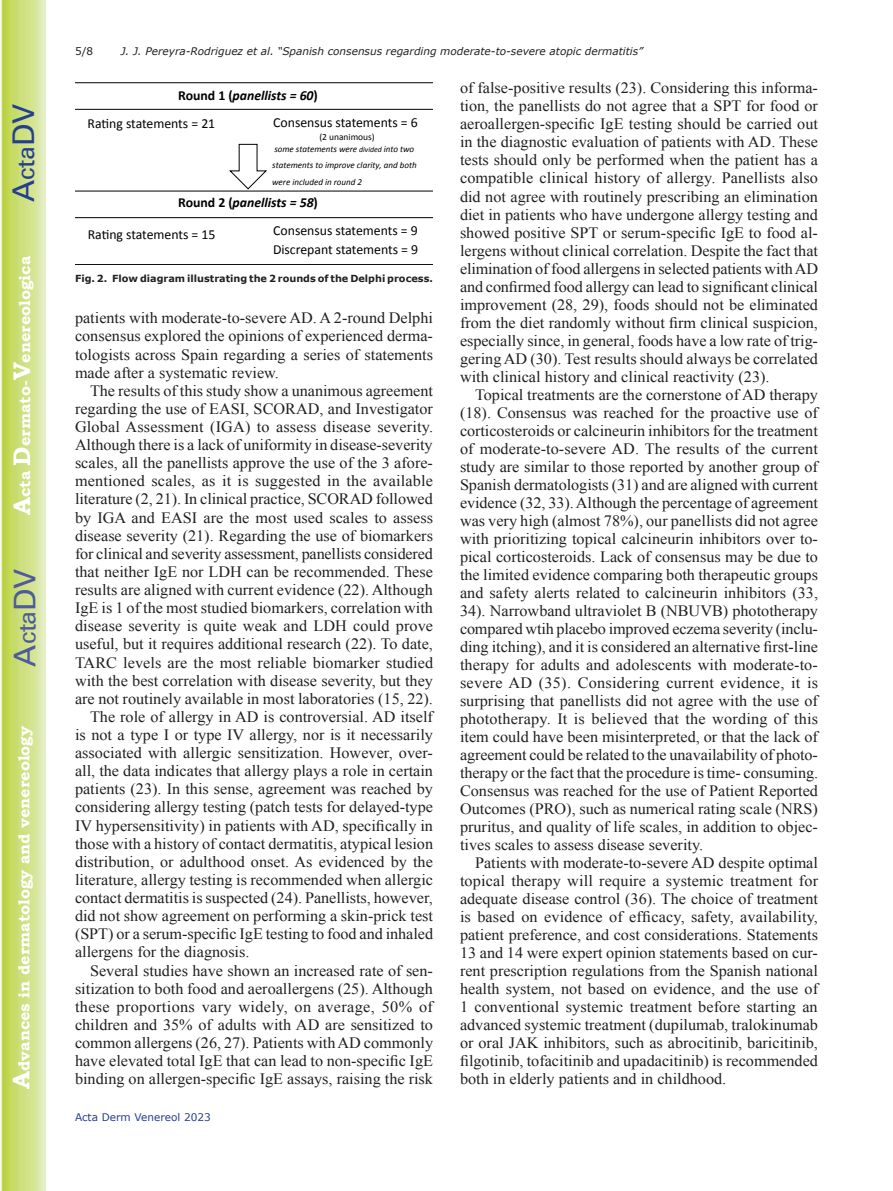
<style>
.page{position:relative;width:893px;height:1191px;background:#fff}
.page>*{position:absolute;margin:0;border:0;box-sizing:border-box;transform-origin:0 0}
.t1{font:30px "Univers";color:#4d5a9e}
.t2{font:30px "Univers";color:#253f8e}
.t3{font:15.75px/18px "Times New Roman";color:#231f20;text-align:justify}
.t4{font:700 15.75px "Bookman Old Style";color:#fff}
.t5{font:15.75px "Times New Roman";letter-spacing:.02em;color:#231f20}
.t6{font:13.8px/27.8px "Calibri";color:#000001}
.t7{font:italic 700 13.8px "Calibri";color:#000001}
.t8{font:italic 10.5px "Verdana";color:#231f20}
.t9{font:10.5px "Verdana";color:#253f8e}
.t10{font:10.5px "Verdana";color:#231f20}
.t11{font:700 9.75px "Verdana";color:#231f20}
.t12{font:9.45px "Calibri";color:#000001}
.t13{font:italic 9px/16.5px "Calibri";color:#000001}
.s1{font-size:24px}
.s2{font-weight:700}
.s3{font-weight:700;font-style:italic}
.s4{font-size:7.8px}
.s5{font-style:normal}
</style>
<div class="page">
<svg style="left:1px;top:0;width:45px;height:1191px;background:#cfe084"></svg>
<svg style="left:229px;top:143px;width:38px;height:47px"></svg>
<hr style="left:75px;top:191px;width:358px;height:1px;background:#000001">
<hr style="left:75px;top:217px;width:358px;height:1px;background:#000001">
<hr style="left:75px;top:82px;width:358px;height:1px;background:#000001">
<hr style="left:75px;top:109px;width:358px;height:1px;background:#000001">
<hr style="left:75px;top:264px;width:358px;height:1px;background:#000001">
<h1 class="t2" style="left:6px;top:202px;width:100px;rotate:-90deg">A<span class="s1">cta</span>DV</h1>
<p class="t4" style="left:15px;top:515px;width:260px;rotate:-90deg"><span class="s1">A</span>cta <span class="s1">D</span>ermato-<span class="s1">V</span>enereologica</p>
<h1 class="t1" style="left:7px;top:666px;width:100px;rotate:-90deg">A<span class="s1">cta</span>DV</h1>
<p class="t4" style="left:15px;top:1088px;width:364px;rotate:-90deg"><span class="s1">A</span>dvances in dermatology and venereology</p>
<p class="t10" style="left:75px;top:44px;width:20px">5/8</p>
<p class="t8" style="left:121px;top:44px;width:524px">J. J. Pereyra-Rodriguez et al. “Spanish consensus regarding moderate-to-severe atopic dermatitis”</p>
<p class="t6" style="left:88px;top:82px;width:232px;text-indent:91px"><span class="s2">Round 1 (</span><span class="s3">panellists = 60</span><span class="s2">)<br></span>Rating statements = 21</p>
<p class="t6" style="left:273px;top:109px;width:146px">Consensus statements = 6</p>
<p class="t12" style="left:319px;top:131px;width:57px">(2 unanimous)</p>
<p class="t13" style="left:272px;top:140px;width:146px">some statements were <span class="s4">divided</span> into two statements to improve clarity, and both were included in round 2</p>
<p class="t7" style="left:178px;top:194px;width:141px"><span class="s5">Round 2 (</span>panellists = 58<span class="s5">)</span></p>
<p class="t6" style="left:88px;top:221px;width:129px">Rating statements = 15</p>
<p class="t6" style="left:273px;top:221px;width:147px;line-height:19px">Consensus statements = 9<br>Discrepant statements = 9</p>
<p class="t11" style="left:75px;top:272px;width:359px">Fig. 2. Flow diagram illustrating the 2 rounds of the Delphi process.</p>
<p class="t3" style="left:75px;top:309px;width:359px">patients with moderate-to-severe AD. A 2-round Delphi consensus explored the opinions of experienced derma&shy;tologists across Spain regarding a series of statements made after a systematic review.</p>
<p class="t3" style="left:90px;top:381px;width:345px">The results of this study show a unanimous agreement</p>
<p class="t3" style="left:75px;top:399px;width:359px">regarding the use of EASI, SCORAD, and Investigator</p>
<p class="t3" style="left:75px;top:417px;width:360px">Global Assessment (IGA) to assess disease severity.</p>
<p class="t3" style="left:75px;top:435px;width:359px">Although there is a lack of uniformity in disease-severity</p>
<p class="t3" style="left:75px;top:454px;width:358px">scales, all the panellists approve the use of the 3 afore-</p>
<p class="t3" style="left:75px;top:472px;width:360px">mentioned scales, as it is suggested in the available</p>
<p class="t3" style="left:75px;top:490px;width:359px">literature (2, 21). In clinical practice, SCORAD followed</p>
<p class="t3" style="left:75px;top:508px;width:359px">by IGA and EASI are the most used scales to assess</p>
<p class="t3" style="left:75px;top:526px;width:359px">disease severity (21). Regarding the use of biomarkers</p>
<p class="t3" style="left:75px;top:544px;width:360px">for clinical and severity assessment, panellists considered</p>
<p class="t3" style="left:75px;top:562px;width:359px">that neither IgE nor LDH can be recommended. These</p>
<p class="t3" style="left:75px;top:580px;width:359px">results are aligned with current evidence (22). Although</p>
<p class="t3" style="left:75px;top:598px;width:359px">IgE is 1 of the most studied biomarkers, correlation with</p>
<p class="t3" style="left:75px;top:617px;width:360px">disease severity is quite weak and LDH could prove</p>
<p class="t3" style="left:75px;top:635px;width:360px">useful, but it requires additional research (22). To date,</p>
<p class="t3" style="left:75px;top:653px;width:360px">TARC levels are the most reliable biomarker studied</p>
<p class="t3" style="left:75px;top:671px;width:360px">with the best correlation with disease severity, but they</p>
<p class="t3" style="left:75px;top:689px;width:360px">are not routinely available in most laboratories (15, 22).</p>
<p class="t3" style="left:90px;top:707px;width:344px">The role of allergy in AD is controversial. AD itself</p>
<p class="t3" style="left:75px;top:725px;width:359px">is not a type I or type IV allergy, nor is it necessarily</p>
<p class="t3" style="left:75px;top:743px;width:359px">associated with allergic sensitization. However, over-</p>
<p class="t3" style="left:75px;top:761px;width:360px">all, the data indicates that allergy plays a role in certain</p>
<p class="t3" style="left:75px;top:780px;width:359px">patients (23). In this sense, agreement was reached by</p>
<p class="t3" style="left:75px;top:798px;width:360px">considering allergy testing (patch tests for delayed-type</p>
<p class="t3" style="left:75px;top:816px;width:359px">IV hypersensitivity) in patients with AD, specifically in</p>
<p class="t3" style="left:75px;top:834px;width:360px">those with a history of contact dermatitis, atypical lesion</p>
<p class="t3" style="left:75px;top:852px;width:359px">distribution, or adulthood onset. As evidenced by the</p>
<p class="t3" style="left:75px;top:870px;width:360px">literature, allergy testing is recommended when allergic</p>
<p class="t3" style="left:75px;top:888px;width:359px">contact dermatitis is suspected (24). Panellists, however,</p>
<p class="t3" style="left:75px;top:906px;width:359px">did not show agreement on performing a skin-prick test</p>
<p class="t3" style="left:75px;top:924px;width:360px">(SPT) or a serum-specific IgE testing to food and inhaled</p>
<p class="t3" style="left:75px;top:943px;width:176px">allergens for the diagnosis.</p>
<p class="t3" style="left:90px;top:961px;width:344px">Several studies have shown an increased rate of sen-</p>
<p class="t3" style="left:75px;top:979px;width:359px">sitization to both food and aeroallergens (25). Although</p>
<p class="t5" style="left:75px;top:996px;width:359px">these proportions vary widely, on average, 50% of</p>
<p class="t3" style="left:75px;top:1015px;width:359px">children and 35% of adults with AD are sensitized to</p>
<p class="t3" style="left:75px;top:1033px;width:360px">common allergens (26, 27). Patients with AD commonly</p>
<p class="t3" style="left:75px;top:1051px;width:360px">have elevated total IgE that can lead to non-specific IgE</p>
<p class="t3" style="left:75px;top:1069px;width:359px">binding on allergen-specific IgE assays, raising the risk</p>
<p class="t9" style="left:75px;top:1110px;width:137px">Acta Derm Venereol 2023</p>
<p class="t3" style="left:460px;top:79px;width:360px">of false-positive results (23). Considering this informa&shy;tion, the panellists do not agree that a SPT for food or aeroallergen-specific IgE testing should be carried out in the diagnostic evaluation of patients with AD. These tests should only be performed when the patient has a compatible clinical history of allergy. Panellists also did not agree with routinely prescribing an elimination diet in patients who have undergone allergy testing and showed positive SPT or serum-specific IgE to food al&shy;lergens without clinical correlation. Despite the fact that elimination of food allergens in selected patients with AD and confirmed food allergy can lead to significant clinical improvement (28, 29), foods should not be eliminated from the diet randomly without firm clinical suspicion, especially since, in general, foods have a low rate of trig&shy;gering AD (30). Test results should always be correlated with clinical history and clinical reactivity (23).</p>
<p class="t3" style="left:460px;top:385px;width:360px;text-indent:15px">Topical treatments are the cornerstone of AD therapy (18). Consensus was reached for the proactive use of corticosteroids or calcineurin inhibitors for the treatment of moderate-to-severe AD. The results of the current study are similar to those reported by another group of Spanish dermatologists (31) and are aligned with current evidence (32, 33). Although the percentage of agreement was very high (almost 78%), our panellists did not agree with prioritizing topical calcineurin inhibitors over to&shy;pical corticosteroids. Lack of consensus may be due to the limited evidence comparing both therapeutic groups and safety alerts related to calcineurin inhibitors (33, 34). Narrowband ultraviolet B (NBUVB) phototherapy compared wtih placebo improved eczema severity (inclu&shy;ding itching), and it is considered an alternative first-line therapy for adults and adolescents with moderate-to&shy;severe AD (35). Considering current evidence, it is surprising that panellists did not agree with the use of phototherapy. It is believed that the wording of this item could have been misinterpreted, or that the lack of agreement could be related to the unavailability of photo&shy;therapy or the fact that the procedure is time- consuming.<br>Consensus was reached for the use of Patient Reported Outcomes (PRO), such as numerical rating scale (NRS) pruritus, and quality of life scales, in addition to objec&shy;tives scales to assess disease severity.</p>
<p class="t3" style="left:460px;top:853px;width:360px;text-indent:15px">Patients with moderate-to-severe AD despite optimal topical therapy will require a systemic treatment for adequate disease control (36). The choice of treatment is based on evidence of efficacy, safety, availability, patient preference, and cost considerations. Statements 13 and 14 were expert opinion statements based on cur&shy;rent prescription regulations from the Spanish national health system, not based on evidence, and the use of 1 conventional systemic treatment before starting an advanced systemic treatment (dupilumab, tralokinumab or oral JAK inhibitors, such as abrocitinib, baricitinib, filgotinib, tofacitinib and upadacitinib) is recommended both in elderly patients and in childhood.</p>
</div>
